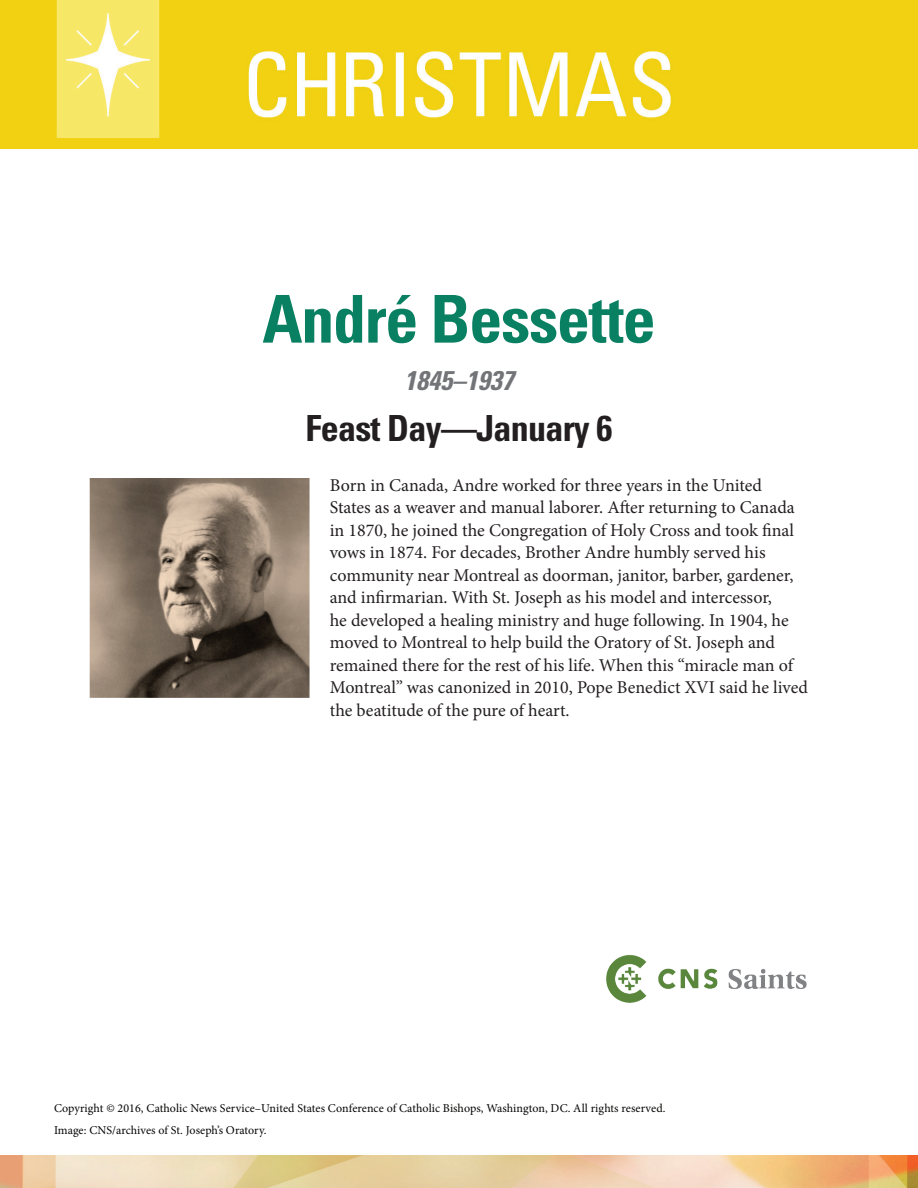
<style>
.page{position:relative;width:918px;height:1188px;background:#fff}
.page>*{position:absolute;margin:0;border:0;box-sizing:border-box;transform-origin:0 0}
.t1{font:700 condensed 66px "Univers LT Std";letter-spacing:-.02em;color:#088061}
.t2{font:700 condensed 36px "Univers LT Std";letter-spacing:-.02em;color:#231f20}
.t3{font:italic 700 condensed 27px "Univers LT Std";color:#727477}
.t4{font:18px/22.5px "Minion Pro";letter-spacing:-.005em;color:#231f20}
.t5{font:12px/21.8px "Minion Pro";letter-spacing:.005em;color:#040503}
</style>
<div class="page">
<img style="left:0;top:1156px;width:918px;height:32px">
<img style="left:606px;top:954px;width:201px;height:49px">
<img style="left:90px;top:478px;width:220px;height:220px">
<img style="left:0;top:0;width:918px;height:148px">
<h1 class="t1" style="left:262px;top:279px;width:395px">André Bessette</h1>
<h3 class="t3" style="left:404px;top:364px;width:111px">1845–1937</h3>
<h2 class="t2" style="left:306px;top:406px;width:308px">Feast Day—January 6</h2>
<p class="t4" style="left:330px;top:474px;width:480px">Born in Canada, Andre worked for three years in the United<br>States as a weaver and manual laborer. After returning to Canada in 1870, he joined the Congregation of Holy Cross and took final vows in 1874. For decades, Brother Andre humbly served his community near Montreal as doorman, janitor, barber, gardener, and infirmarian. With St. Joseph as his model and intercessor,<br>he developed a healing ministry and huge following. In 1904, he moved to Montreal to help build the Oratory of St. Joseph and remained there for the rest of his life. When this “miracle man of Montreal” was canonized in 2010, Pope Benedict XVI said he lived the beatitude of the pure of heart.</p>
<p class="t5" style="left:54px;top:1098px;width:613px">Copyright © 2016, Catholic News Service–United States Conference of Catholic Bishops, Washington, DC. All rights reserved.<br>Image: CNS/archives of St. Joseph’s Oratory.</p>
</div>
